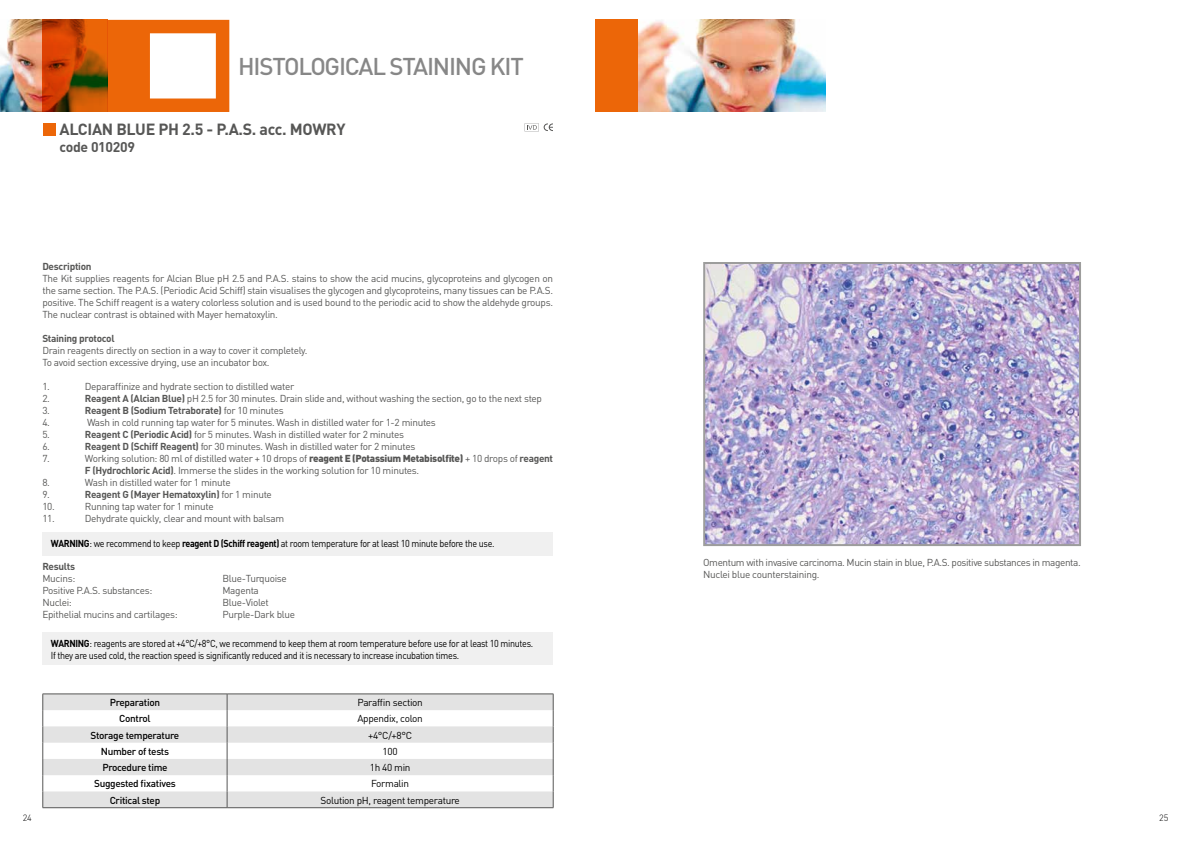
<style>
.page{position:relative;width:1191px;height:842px;background:#fff}
.page>*{position:absolute;margin:0;border:0;box-sizing:border-box;transform-origin:0 0}
.t1{font:500 24px "DIN";letter-spacing:-.05em;color:#878787}
.t2{font:700 16px "DIN";letter-spacing:-.02em;color:#575756}
.t3{font:700 14px "DIN";letter-spacing:-.02em;color:#575756}
.t4{font:10px/12px "DIN";letter-spacing:-.03em;color:#575756}
.t5{font:10px/12px "DIN";letter-spacing:-.035em;color:#000;scale:.9 1}
.t6{font:700 10px "DIN";letter-spacing:-.03em;color:#575756}
.t7{font:500 10px "DIN";letter-spacing:-.03em;color:#000}
.t8{font:10px "DIN";letter-spacing:-.035em;color:#000}
.t9{font:300 9px "DIN";color:#000}
.s1{font-weight:700}
.s2{font-weight:400}
.s3{font-weight:900}
</style>
<div class="page">
<img style="left:0;top:20px;width:43px;height:92px">
<div style="left:595px;top:20px;width:43px;height:92px;background:#ec6608"></div>
<svg style="left:43px;top:20px;width:65px;height:92px;background:#b54804"></svg>
<img style="left:638px;top:20px;width:187px;height:92px">
<svg style="left:108px;top:20px;width:121px;height:92px"></svg>
<div style="left:43px;top:123px;width:13px;height:13px;background:#ec6608"></div>
<svg style="left:525px;top:123px;width:28px;height:8px"></svg>
<svg style="left:43px;top:694px;width:511px;height:113px"></svg>
<hr style="left:43px;top:807px;width:184px;height:1px;background:#575756">
<hr style="left:227px;top:807px;width:326px;height:1px;background:#575756">
<div style="left:42px;top:532px;width:511px;height:23px;background:#f0f0f0"></div>
<div style="left:42px;top:633px;width:511px;height:32px;background:#f0f0f0"></div>
<img style="left:706px;top:265px;width:372px;height:278px">
<div style="left:703px;top:262px;width:378px;height:284px;border:2px solid #9d9d9c"></div>
<h1 class="t1" style="left:238px;top:51px;width:287px">Histological stain in g Kit</h1>
<h2 class="t2" style="left:60px;top:119px;width:20px">Alcian</h2>
<h2 class="t2" style="left:116px;top:119px;width:21px">Blue</h2>
<h2 class="t2" style="left:158px;top:119px;width:166px">pH 2.5 - P.A.S. acc. Mowry</h2>
<h3 class="t3" style="left:60px;top:138px;width:77px">code 010209</h3>
<p class="t6" style="left:42px;top:260px;width:51px">Description</p>
<p class="t4" style="left:42px;top:272px;width:512px;text-align:justify">The Kit supplies reagents for Alcian Blue pH 2.5 and P.A.S. stains to show the acid mucins, glycoproteins and glycogen on the same section. The P.A.S. (Periodic Acid Schiff) stain visualises the glycogen and glycoproteins, many tissues can be P.A.S. positive. The Schiff reagent is a watery colorless solution and is used bound to the periodic acid to show the aldehyde groups.<br>The nuclear contrast is obtained with Mayer hematoxylin.</p>
<p class="t6" style="left:42px;top:332px;width:74px">Staining protocol</p>
<p class="t4" style="left:42px;top:344px;width:266px">Drain reagents directly on section in a way to cover it completely.<br>To avoid section excessive drying, use an incubator box.</p>
<p class="t4" style="left:42px;top:380px;width:9px">1.</p>
<p class="t4" style="left:85px;top:380px;width:211px">Deparaffinize and hydrate section to distilled water</p>
<p class="t4" style="left:42px;top:392px;width:9px">2.</p>
<p class="t4" style="left:85px;top:392px;width:459px"><span class="s1">Reagent A (Alcian Blue)</span> pH 2.5 for 30 minutes. Drain slide and, without washing the section, go to the next step</p>
<p class="t4" style="left:42px;top:404px;width:9px">3.</p>
<p class="t6" style="left:85px;top:404px;width:200px">Reagent B (Sodium Tetraborate) <span class="s2">for 10 minutes</span></p>
<p class="t4" style="left:42px;top:416px;width:9px">4.</p>
<p class="t4" style="left:87px;top:416px;width:350px">Wash in cold running tap water for 5 minutes. Wash in distilled water for 1-2 minutes</p>
<p class="t4" style="left:42px;top:428px;width:9px">5.</p>
<p class="t4" style="left:85px;top:428px;width:321px"><span class="s1">Reagent C (Periodic Acid)</span> for 5 minutes. Wash in distilled water for 2 minutes</p>
<p class="t4" style="left:42px;top:440px;width:9px">6.</p>
<p class="t4" style="left:85px;top:440px;width:332px"><span class="s1">Reagent D (Schiff Reagent)</span> for 30 minutes. Wash in distilled water for 2 minutes</p>
<p class="t4" style="left:42px;top:452px;width:9px">7.</p>
<p class="t4" style="left:85px;top:452px;width:470px">Working solution: 80 ml of distilled water + 10 drops of <span class="s3">reagent E (Potassium Metabisolfite)</span> + 10 drops of <span class="s1">reagent<br>F (Hydrochloric Acid)</span>. Immerse the slides in the working solution for 10 minutes.</p>
<p class="t4" style="left:42px;top:476px;width:9px">8.</p>
<p class="t4" style="left:85px;top:476px;width:147px">Wash in distilled water for 1 minute</p>
<p class="t4" style="left:42px;top:488px;width:9px">9.</p>
<p class="t6" style="left:85px;top:488px;width:188px">Reagent G (Mayer Hematoxylin) <span class="s2">for 1 minute</span></p>
<p class="t4" style="left:42px;top:500px;width:14px">10.</p>
<p class="t4" style="left:85px;top:500px;width:130px">Running tap water for 1 minute</p>
<p class="t4" style="left:42px;top:512px;width:14px">11.</p>
<p class="t4" style="left:85px;top:512px;width:201px">Dehydrate quickly, clear and mount with balsam</p>
<p class="t6" style="left:42px;top:560px;width:34px">Results</p>
<p class="t4" style="left:42px;top:572px;width:34px">Mucins:</p>
<p class="t4" style="left:222px;top:572px;width:66px">Blue-Turquoise</p>
<p class="t4" style="left:42px;top:584px;width:111px">Positive P.A.S. substances:</p>
<p class="t4" style="left:222px;top:584px;width:38px">Magenta</p>
<p class="t4" style="left:42px;top:596px;width:31px">Nuclei:</p>
<p class="t4" style="left:222px;top:596px;width:48px">Blue-Violet</p>
<p class="t4" style="left:42px;top:608px;width:137px">Epithelial mucins and cartilages:</p>
<p class="t4" style="left:222px;top:608px;width:74px">Purple-Dark blue</p>
<p class="t5" style="left:51px;top:537px;width:494px"><span class="s1">WARNING</span>: we recommend to keep <span class="s1">reagent D (Schiff reagent)</span> at room temperature for at least 10 minute before the use.</p>
<p class="t5" style="left:51px;top:637px;width:537px"><span class="s1">WARNING</span>: reagents are stored at +4°C/+8°C, we recommend to keep them at room temperature before use for at least 10 minutes.<br>If they are used cold, the reaction speed is significantly reduced and it is necessary to increase incubation times.</p>
<p class="t7" style="left:110px;top:696px;width:52px">Preparation</p>
<p class="t8" style="left:357px;top:696px;width:67px">Paraffin section</p>
<p class="t7" style="left:119px;top:712px;width:33px">Control</p>
<p class="t8" style="left:357px;top:712px;width:67px">Appendix, colon</p>
<p class="t7" style="left:91px;top:729px;width:90px">Storage temperature</p>
<p class="t8" style="left:368px;top:729px;width:46px">+4°C/+8°C</p>
<p class="t7" style="left:101px;top:745px;width:70px">Number of tests</p>
<p class="t8" style="left:382px;top:745px;width:17px">100</p>
<p class="t7" style="left:102px;top:761px;width:67px">Procedure time</p>
<p class="t8" style="left:370px;top:761px;width:42px">1h 40 min</p>
<p class="t7" style="left:94px;top:777px;width:83px">Suggested fixatives</p>
<p class="t8" style="left:371px;top:777px;width:39px">Formalin</p>
<p class="t7" style="left:110px;top:794px;width:52px">Critical step</p>
<p class="t8" style="left:320px;top:794px;width:141px">Solution pH, reagent temperature</p>
<p class="t4" style="left:703px;top:556px;width:379px">Omentum with invasive carcinoma. Mucin stain in blue, P.A.S. positive substances in magenta.<br>Nuclei blue counterstaining.</p>
<p class="t9" style="left:23px;top:812px;width:11px">24</p>
<p class="t9" style="left:1159px;top:812px;width:11px">25</p>
</div>
